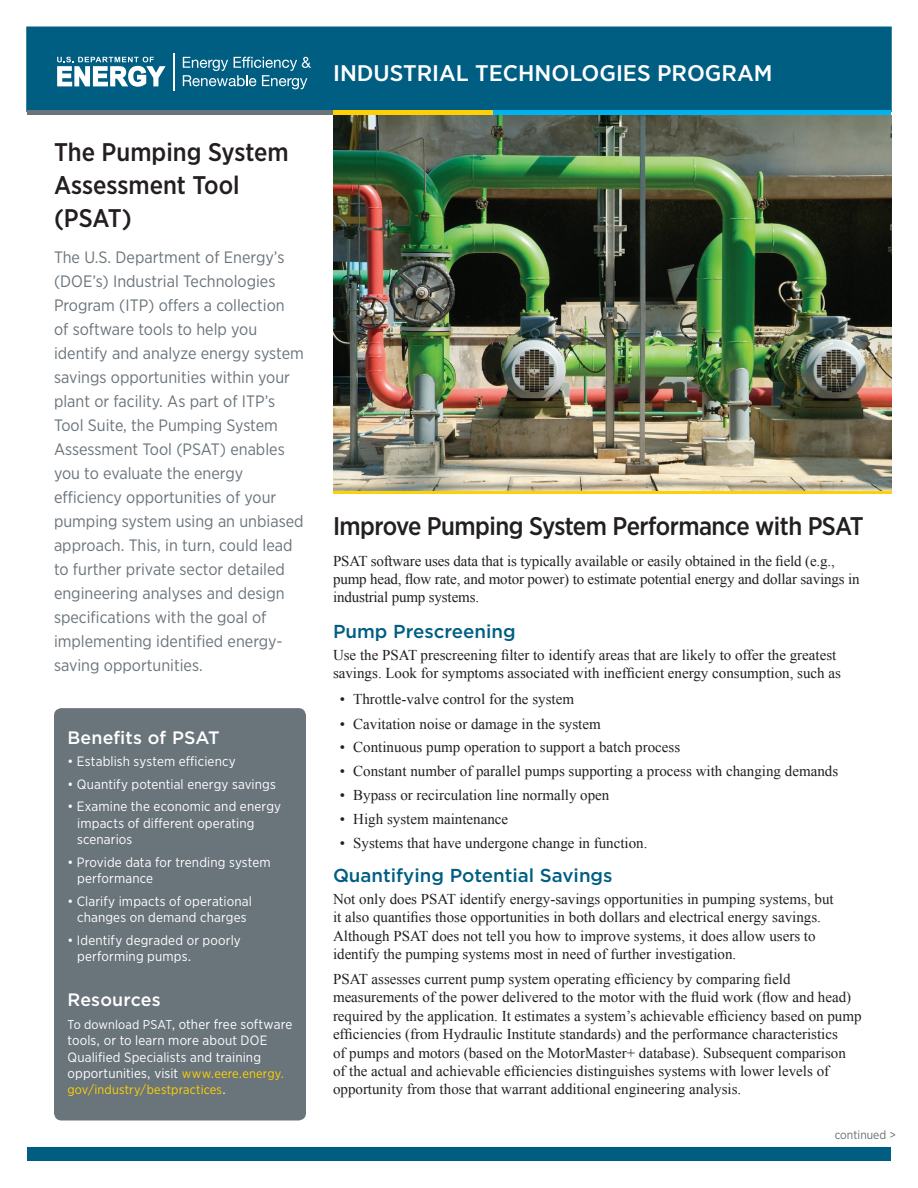
<style>
.page{position:relative;width:918px;height:1188px;background:#fff}
.page>*{position:absolute;margin:0;border:0;box-sizing:border-box;transform-origin:0 0}
.fact_sheet_title{font:500 25.5px "Gotham Narrow";letter-spacing:-.02em;color:#231f20}
.fact_sheet_title-2{font:500 25.5px/33px "Gotham Narrow";color:#231f20}
.program_name{font:500 22.65px "Gotham Narrow";color:#fff;scale:1.1 1}
.subhead_1{font:500 18.75px "Gotham";color:#005e82}
.sidebar_text{font:500 18px "Gotham";letter-spacing:.01em;color:#fff}
.sidebar_head{font:500 18px "Gotham";letter-spacing:.01em;color:#fff}
.intro_statement{font:16.5px/24px "Gotham Narrow";color:#6a747b}
.body_text{font:15px/18.3px "Times New Roman";color:#231f20}
.sidebar_text-2{font:13.5px/16.5px "Gotham Narrow";letter-spacing:.01em;color:#fff}
.sidebar_text-3{font:12.75px "Gotham Narrow";letter-spacing:.015em;color:#fed105}
.continued{font:12px "Gotham Narrow";color:#6c6d70}
.s1{font-size:12.75px}
.s2{font-size:12.75px;color:#fed105}
.s3{color:#fff}
</style>
<div class="page">
<img style="left:333px;top:115px;width:558px;height:377px">
<div style="left:26px;top:27px;width:866px;height:85px;background:#005e82"></div>
<div style="left:27px;top:110px;width:311px;height:5px;background:#6a747b"></div>
<div style="left:333px;top:110px;width:161px;height:5px;background:#fed105"></div>
<div style="left:494px;top:110px;width:397px;height:5px;background:#00b3ee"></div>
<svg style="left:57px;top:57px;width:109px;height:30px"></svg>
<hr style="left:174px;top:53px;width:1px;height:37px;background:#fff">
<svg style="left:183px;top:57px;width:128px;height:32px"></svg>
<hr style="left:333px;top:492px;width:558px;height:2px;background:#fed105">
<div style="left:27px;top:1148px;width:864px;height:13px;background:#005e82"></div>
<div style="left:54px;top:708px;width:252px;height:412px;background:#6a747b;border-radius:8px"></div>
<p class="fact_sheet_title-2" style="left:54px;top:135px;width:236px">The Pumping System<br>Assessment Tool (PSAT)</p>
<p class="intro_statement" style="left:54px;top:245px;width:251px">The U.S. Department of Energy’s (DOE’s) Industrial Technologies<br>Program (ITP) offers a collection<br>of software tools to help you identify and analyze energy system savings opportunities within your plant or facility. As part of ITP’s<br>Tool Suite, the Pumping System<br>Assessment Tool (PSAT) enables you to evaluate the energy efficiency opportunities of your pumping system using an unbiased approach. This, in turn, could lead to further private sector detailed engineering analyses and design specifications with the goal of implementing identified energy&shy;saving opportunities.</p>
<p class="sidebar_text" style="left:68px;top:726px;width:154px">Benefits of PSAT</p>
<p class="sidebar_text-2" style="left:68px;top:752px;width:170px">• Establish system efficiency</p>
<p class="sidebar_text-2" style="left:68px;top:775px;width:210px">• Quantify potential energy savings</p>
<p class="sidebar_text-2" style="left:68px;top:798px;width:215px">• Examine the economic and energy</p>
<p class="sidebar_text-2" style="left:77px;top:815px;width:179px">impacts of different operating scenarios</p>
<p class="sidebar_text-2" style="left:68px;top:854px;width:205px">• Provide data for trending system</p>
<p class="sidebar_text-2" style="left:77px;top:870px;width:77px">performance</p>
<p class="sidebar_text-2" style="left:68px;top:893px;width:186px">• Clarify impacts of operational</p>
<p class="sidebar_text-2" style="left:77px;top:909px;width:171px">changes on demand charges</p>
<p class="sidebar_text-2" style="left:68px;top:932px;width:175px">• Identify degraded or poorly</p>
<p class="sidebar_text-2" style="left:77px;top:948px;width:116px">performing pumps.</p>
<p class="sidebar_head" style="left:68px;top:987px;width:95px">Resources</p>
<p class="sidebar_text-2" style="left:68px;top:1016px;width:226px"><span class="s1">To download PSAT</span>, other free software tools, or to learn more about DOE Qualified Specialists and training opportunities, visit <span class="s2">www.eere.energy.</span></p>
<p class="sidebar_text-3" style="left:68px;top:1081px;width:160px">gov/industry/bestpractices<span class="s3">.</span></p>
<p class="program_name" style="left:333px;top:59px;width:401px">INDUSTRIAL TECHNOLOGIES PROGRAM</p>
<p class="fact_sheet_title" style="left:333px;top:510px;width:532px">Improve Pumping System Performance with PSAT</p>
<p class="body_text" style="left:333px;top:551px;width:528px">PSAT software uses data that is typically available or easily obtained in the field (e.g., pump head, flow rate, and motor power) to estimate potential energy and dollar savings in industrial pump systems.</p>
<p class="subhead_1" style="left:333px;top:620px;width:184px">Pump Prescreening</p>
<p class="body_text" style="left:333px;top:646px;width:509px">Use the PSAT prescreening filter to identify areas that are likely to offer the greatest savings. Look for symptoms associated with inefficient energy consumption, such as</p>
<p class="body_text" style="left:340px;top:689px;width:236px">• Throttle-valve control for the system</p>
<p class="body_text" style="left:340px;top:714px;width:262px">• Cavitation noise or damage in the system</p>
<p class="body_text" style="left:340px;top:738px;width:342px">• Continuous pump operation to support a batch process</p>
<p class="body_text" style="left:340px;top:762px;width:500px">• Constant number of parallel pumps supporting a process with changing demands</p>
<p class="body_text" style="left:340px;top:786px;width:271px">• Bypass or recirculation line normally open</p>
<p class="body_text" style="left:340px;top:809px;width:170px">• High system maintenance</p>
<p class="body_text" style="left:340px;top:833px;width:309px">• Systems that have undergone change in function.</p>
<p class="subhead_1" style="left:333px;top:863px;width:281px">Quantifying Potential Savings</p>
<p class="body_text" style="left:333px;top:889px;width:502px">Not only does PSAT identify energy-savings opportunities in pumping systems, but it also quantifies those opportunities in both dollars and electrical energy savings.<br>Although PSAT does not tell you how to improve systems, it does allow users to identify the pumping systems most in need of further investigation.</p>
<p class="body_text" style="left:333px;top:970px;width:530px">PSAT assesses current pump system operating efficiency by comparing field measurements of the power delivered to the motor with the fluid work (flow and head) required by the application. It estimates a system’s achievable efficiency based on pump efficiencies (from Hydraulic Institute standards) and the performance characteristics<br>of pumps and motors (based on the MotorMaster+ database). Subsequent comparison of the actual and achievable efficiencies distinguishes systems with lower levels of opportunity from those that warrant additional engineering analysis.</p>
<p class="continued" style="left:835px;top:1128px;width:63px">continued &gt;</p>
</div>
